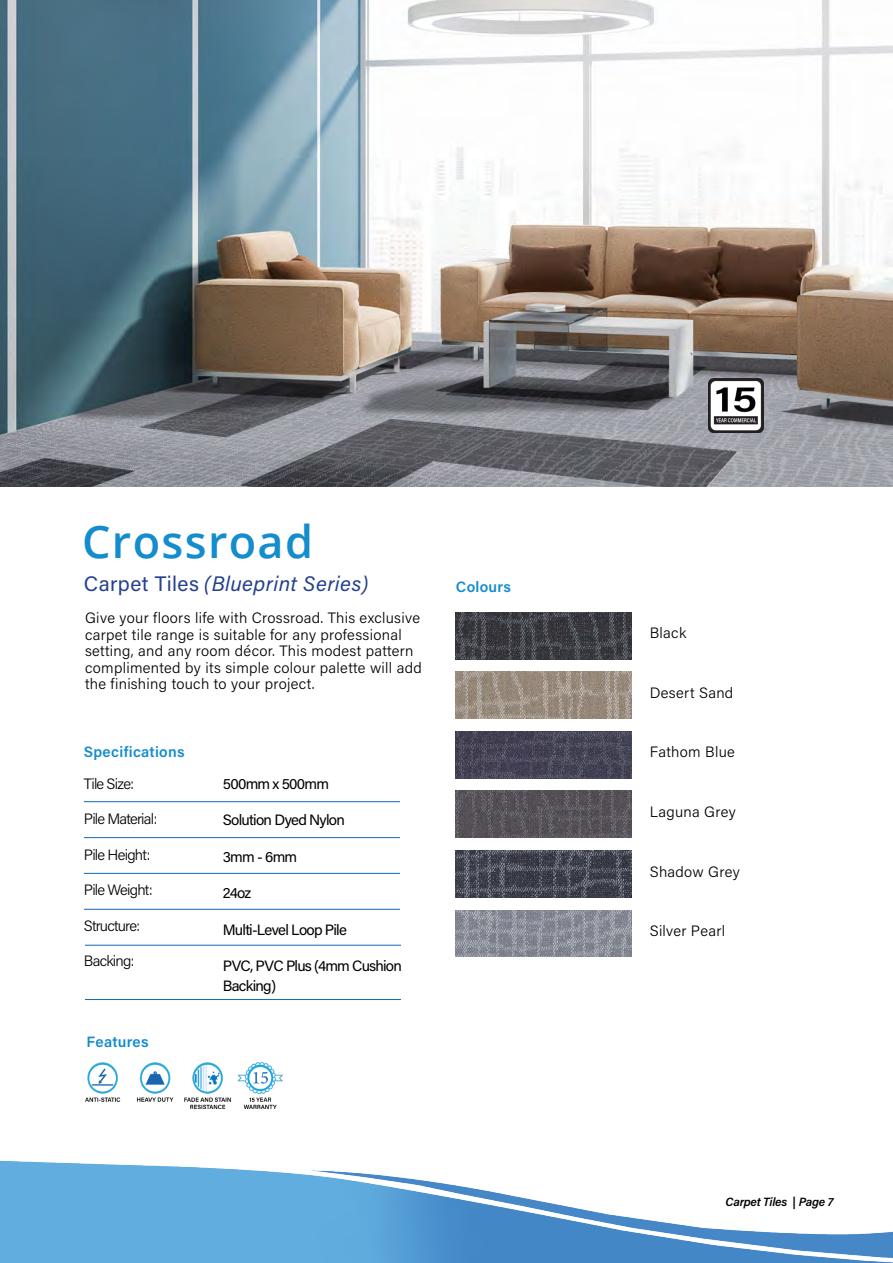
<style>
.page{position:relative;width:893px;height:1263px;background:#fff}
.page>*{position:absolute;margin:0;border:0;box-sizing:border-box;transform-origin:0 0}
.t1{font:600 45px "Open Sans";letter-spacing:.03em;color:#148dcd}
.t2{font:italic 21px "Acumin Pro";letter-spacing:.02em;color:#25408f}
.t3{font:300 15px/16.5px "Acumin Pro";letter-spacing:.02em;color:#000}
.t4{font:15px/19.5px "Acumin Pro";letter-spacing:-.05em;color:#000}
.t5{font:300 15px "Acumin Pro";letter-spacing:-.05em;color:#000}
.t6{font:600 15px "Acumin Pro";letter-spacing:.02em;color:#148dcd}
.t7{font:300 15px "Acumin Pro";letter-spacing:-.055em;color:#000}
.t8{font:italic 600 12px "Acumin Pro";letter-spacing:-.02em;color:#000}
.s1{font-style:normal}
</style>
<div class="page">
<img style="left:0;top:0;width:893px;height:486px">
<img style="left:455px;top:791px;width:177px;height:47px">
<img style="left:455px;top:850px;width:177px;height:47px">
<img style="left:455px;top:672px;width:177px;height:47px">
<img style="left:455px;top:731px;width:177px;height:47px">
<img style="left:455px;top:612px;width:177px;height:47px">
<img style="left:455px;top:910px;width:177px;height:47px">
<img style="left:85px;top:1062px;width:198px;height:46px">
<img style="left:708px;top:378px;width:56px;height:54px">
<hr style="left:84px;top:801px;width:316px;height:1px;background:#1268b3">
<hr style="left:84px;top:837px;width:316px;height:1px;background:#1268b3">
<hr style="left:84px;top:873px;width:316px;height:1px;background:#1268b3">
<hr style="left:84px;top:909px;width:316px;height:1px;background:#1268b3">
<hr style="left:85px;top:945px;width:316px;height:1px;background:#1268b3">
<hr style="left:85px;top:999px;width:316px;height:1px;background:#1268b3">
<img style="left:0;top:1160px;width:893px;height:103px">
<h1 class="t1" style="left:82px;top:511px;width:233px">Crossroad</h1>
<h2 class="t2" style="left:84px;top:569px;width:286px"><span class="s1">Carpet Tiles</span> (Blueprint Series)</h2>
<p class="t3" style="left:85px;top:609px;width:338px">Give your floors life with Crossroad. This exclusive carpet tile range is suitable for any professional setting, and any room décor. This modest pattern complimented by its simple colour palette will add the finishing touch to your project.</p>
<p class="t6" style="left:84px;top:742px;width:102px">Specifications</p>
<p class="t5" style="left:84px;top:773px;width:52px">Tile Size:</p>
<p class="t7" style="left:84px;top:809px;width:75px">Pile Material:</p>
<p class="t5" style="left:84px;top:844px;width:68px">Pile Height:</p>
<p class="t5" style="left:84px;top:880px;width:70px">Pile Weight:</p>
<p class="t7" style="left:84px;top:915px;width:58px">Structure:</p>
<p class="t5" style="left:84px;top:951px;width:52px">Backing:</p>
<p class="t6" style="left:87px;top:1031px;width:64px">Features</p>
<p class="t4" style="left:223px;top:773px;width:108px">500mm x 500mm</p>
<p class="t4" style="left:223px;top:810px;width:124px">Solution Dyed Nylon</p>
<p class="t4" style="left:223px;top:846px;width:76px">3mm - 6mm</p>
<p class="t4" style="left:223px;top:883px;width:30px">24oz</p>
<p class="t4" style="left:223px;top:919px;width:126px">Multi-Level Loop Pile</p>
<p class="t4" style="left:223px;top:956px;width:181px">PVC, PVC Plus (4mm Cushion<br>Backing)</p>
<p class="t6" style="left:456px;top:576px;width:57px">Colours</p>
<p class="t3" style="left:650px;top:624px;width:38px">Black</p>
<p class="t3" style="left:650px;top:684px;width:85px">Desert Sand</p>
<p class="t3" style="left:650px;top:743px;width:87px">Fathom Blue</p>
<p class="t3" style="left:650px;top:803px;width:87px">Laguna Grey</p>
<p class="t3" style="left:650px;top:862px;width:91px">Shadow Grey</p>
<p class="t3" style="left:650px;top:922px;width:77px">Silver Pearl</p>
<p class="t8" style="left:725px;top:1193px;width:109px">Carpet Tiles | Page 7</p>
</div>
